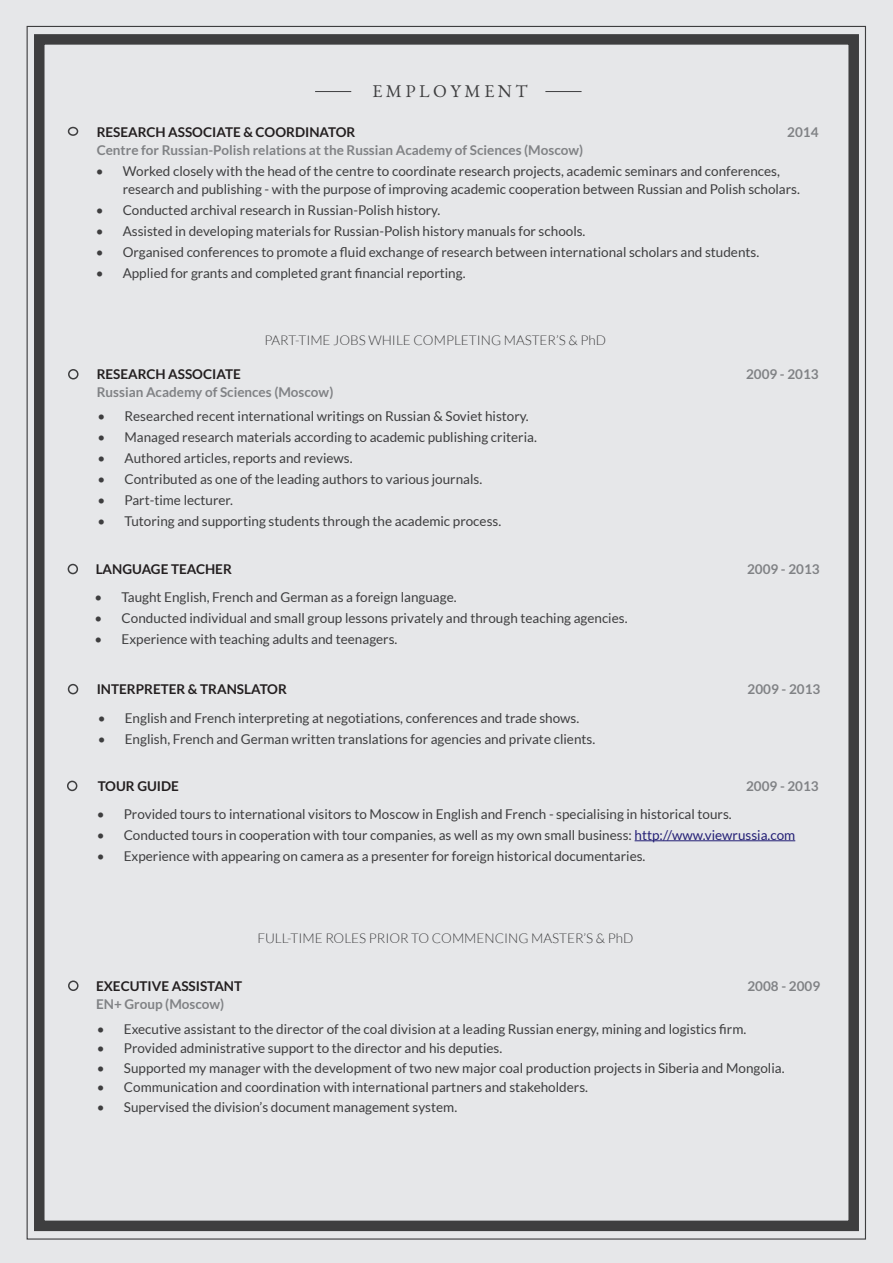
<style>
.page{position:relative;width:893px;height:1263px;background:#e6e7e9}
.page>*{position:absolute;margin:0;border:0;box-sizing:border-box;transform-origin:0 0}
.Titles{font:18px "EB Garamond SC";letter-spacing:.2em;color:#3e3e3f}
.t1{font:13.5px/18px "Lato";color:#3e3e3f}
.t2{font:700 13.5px "Lato";color:#808285}
.t3{font:700 13.5px "Lato";color:#231f20}
.Titles-2{font:300 13.5px "Lato";color:#3e3e3f}
.s1{color:#242076}
</style>
<div class="page">
<div style="left:34px;top:34px;width:825px;height:1197px;border:10px solid #3e3e3f"></div>
<div style="left:68px;top:369px;width:11px;height:10px;border:2px solid #3e3e3f;border-radius:50%"></div>
<div style="left:68px;top:564px;width:10px;height:10px;border:2px solid #3e3e3f;border-radius:50%"></div>
<hr style="left:635px;top:840px;width:160px;height:1px;background:#242076">
<div style="left:67px;top:781px;width:10px;height:10px;border:2px solid #3e3e3f;border-radius:50%"></div>
<div style="left:68px;top:684px;width:10px;height:10px;border:2px solid #3e3e3f;border-radius:50%"></div>
<div style="left:68px;top:980px;width:11px;height:11px;border:2px solid #3e3e3f;border-radius:50%"></div>
<div style="left:68px;top:127px;width:10px;height:9px;border:2px solid #3e3e3f;border-radius:50%"></div>
<hr style="left:545px;top:91px;width:37px;height:1px;background:#3e3e3f">
<hr style="left:315px;top:91px;width:36px;height:1px;background:#3e3e3f">
<p class="Titles" style="left:372px;top:78px;width:157px">EMPLOYMENT</p>
<p class="t3" style="left:97px;top:125px;width:260px">RESEARCH ASSOCIATE &amp; COORDINATOR</p>
<p class="t2" style="left:787px;top:125px;width:33px">2014</p>
<p class="t2" style="left:97px;top:143px;width:488px">Centre for Russian-Polish relations at the Russian Academy of Sciences (Moscow)</p>
<p class="t1" style="left:123px;top:162px;width:679px;text-indent:-27px">• Worked closely with the head of the centre to coordinate research projects, academic seminars and conferences, research and publishing - with the purpose of improving academic cooperation between Russian and Polish scholars.</p>
<p class="t1" style="left:96px;top:201px;width:346px">• Conducted archival research in Russian-Polish history.</p>
<p class="t1" style="left:96px;top:222px;width:491px">• Assisted in developing materials for Russian-Polish history manuals for schools.</p>
<p class="t1" style="left:96px;top:243px;width:665px">• Organised conferences to promote a fluid exchange of research between international scholars and students.</p>
<p class="t1" style="left:96px;top:264px;width:371px">• Applied for grants and completed grant financial reporting.</p>
<p class="Titles-2" style="left:264px;top:333px;width:343px">PART-TIME JOBS WHILE COMPLETING MASTER’S &amp; PhD</p>
<p class="t3" style="left:97px;top:366px;width:146px">RESEARCH ASSOCIATE</p>
<p class="t2" style="left:746px;top:366px;width:74px">2009 - 2013</p>
<p class="t2" style="left:97px;top:384px;width:238px">Russian Academy of Sciences (Moscow)</p>
<p class="t1" style="left:97px;top:407px;width:433px">• Researched recent international writings on Russian &amp; Soviet history.</p>
<p class="t1" style="left:97px;top:428px;width:441px">• Managed research materials according to academic publishing criteria.</p>
<p class="t1" style="left:97px;top:449px;width:257px">• Authored articles, reports and reviews.</p>
<p class="t1" style="left:97px;top:470px;width:386px">• Contributed as one of the leading authors to various journals.</p>
<p class="t1" style="left:97px;top:491px;width:137px">• Part-time lecturer.</p>
<p class="t1" style="left:97px;top:512px;width:405px">• Tutoring and supporting students through the academic process.</p>
<p class="t3" style="left:96px;top:562px;width:138px">LANGUAGE TEACHER</p>
<p class="t2" style="left:747px;top:562px;width:74px">2009 - 2013</p>
<p class="t1" style="left:95px;top:588px;width:363px">• Taught English, French and German as a foreign language.</p>
<p class="t1" style="left:95px;top:609px;width:534px">• Conducted individual and small group lessons privately and through teaching agencies.</p>
<p class="t1" style="left:95px;top:630px;width:304px">• Experience with teaching adults and teenagers.</p>
<p class="t3" style="left:97px;top:682px;width:192px">INTERPRETER &amp; TRANSLATOR</p>
<p class="t2" style="left:748px;top:682px;width:74px">2009 - 2013</p>
<p class="t1" style="left:98px;top:709px;width:483px">• English and French interpreting at negotiations, conferences and trade shows.</p>
<p class="t1" style="left:98px;top:730px;width:499px">• English, French and German written translations for agencies and private clients.</p>
<p class="t3" style="left:98px;top:778px;width:83px">TOUR GUIDE</p>
<p class="t2" style="left:746px;top:778px;width:74px">2009 - 2013</p>
<p class="t1" style="left:97px;top:805px;width:636px">• Provided tours to international visitors to Moscow in English and French - specialising in historical tours.</p>
<p class="t1" style="left:97px;top:826px;width:700px">• Conducted tours in cooperation with tour companies, as well as my own small business: <span class="s1">http://www.viewrussia.com</span></p>
<p class="t1" style="left:97px;top:847px;width:550px">• Experience with appearing on camera as a presenter for foreign historical documentaries.</p>
<p class="Titles-2" style="left:257px;top:931px;width:378px">FULL-TIME ROLES PRIOR TO COMMENCING MASTER’S &amp; PhD</p>
<p class="t3" style="left:96px;top:978px;width:148px">EXECUTIVE ASSISTANT</p>
<p class="t2" style="left:747px;top:978px;width:74px">2008 - 2009</p>
<p class="t2" style="left:96px;top:996px;width:130px">EN+ Group (Moscow)</p>
<p class="t1" style="left:97px;top:1019px;width:651px">• Executive assistant to the director of the coal division at a leading Russian energy, mining and logistics firm.</p>
<p class="t1" style="left:97px;top:1039px;width:407px">• Provided administrative support to the director and his deputies.</p>
<p class="t1" style="left:97px;top:1058px;width:689px">• Supported my manager with the development of two new major coal production projects in Siberia and Mongolia.</p>
<p class="t1" style="left:97px;top:1078px;width:493px">• Communication and coordination with international partners and stakeholders.</p>
<p class="t1" style="left:97px;top:1097px;width:362px">• Supervised the division’s document management system.</p>
</div>
